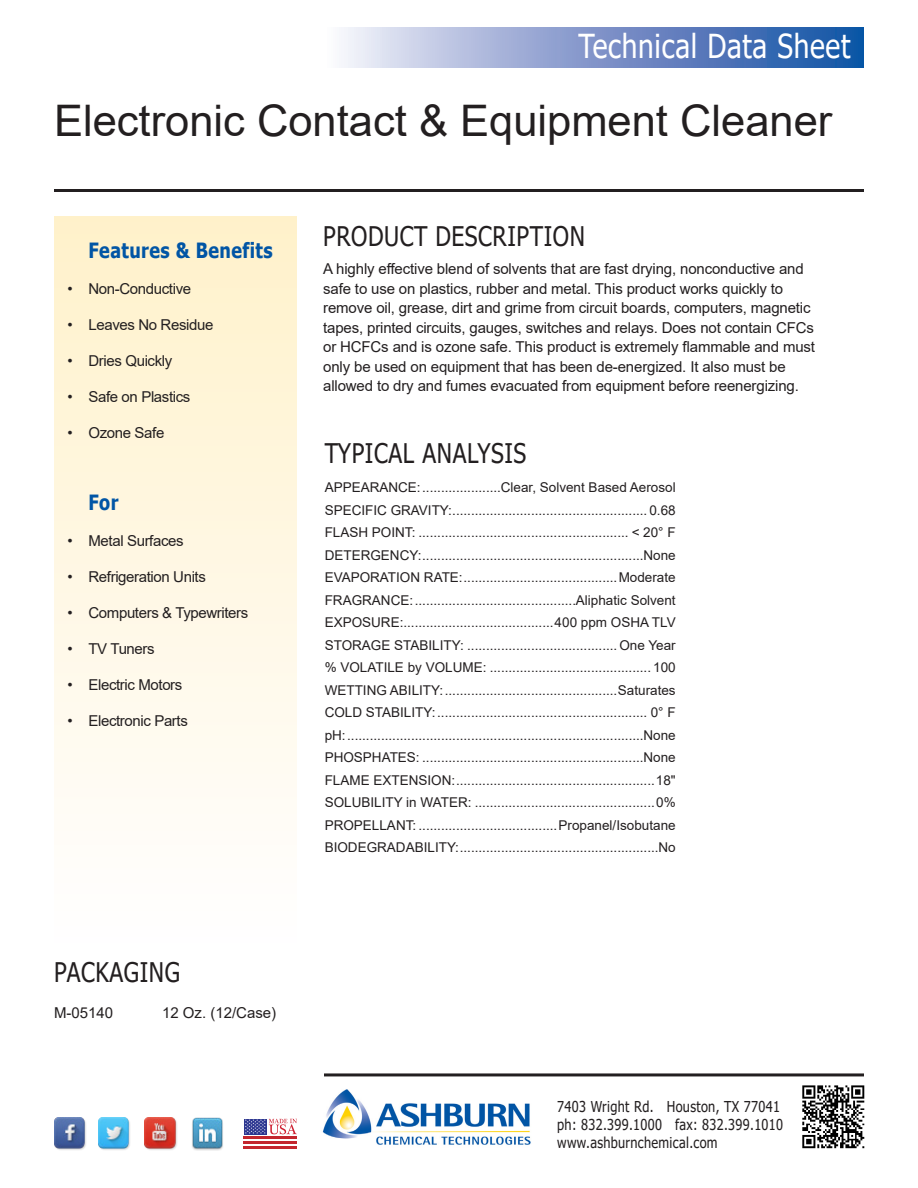
<style>
.page{position:relative;width:918px;height:1188px;background:#fff}
.page>*{position:absolute;margin:0;border:0;box-sizing:border-box;transform-origin:0 0}
.t1{font:43.5px "Arial";color:#231f20}
.t2{font:33px "Tahoma";letter-spacing:.025em;color:#fff;scale:.85 1}
.t3{font:27px "Tahoma";letter-spacing:.025em;color:#231f20;scale:.85 1}
.t4{font:700 21px "Tahoma";letter-spacing:.025em;color:#0155a5;scale:.85 1}
.t5{font:15px "Arial";letter-spacing:-.01em;color:#231f20}
.t6{font:15px "Tahoma";letter-spacing:.025em;color:#231f20;scale:.85 1}
.t7{font:13.5px "Arial";color:#231f20}
</style>
<div class="page">
<div style="left:54px;top:216px;width:243px;height:732px;background:linear-gradient(to bottom,#fff1ca,#fffeff)"></div>
<div style="left:324px;top:27px;width:540px;height:41px;background:linear-gradient(to right,#f7eff9,#0f49a1)"></div>
<img style="left:802px;top:1085px;width:63px;height:64px">
<hr style="left:54px;top:189px;width:810px;height:3px;background:#231f20">
<hr style="left:324px;top:1073px;width:540px;height:3px;background:#231f20">
<img style="left:54px;top:1118px;width:32px;height:32px">
<img style="left:98px;top:1118px;width:32px;height:32px">
<img style="left:145px;top:1118px;width:32px;height:32px">
<img style="left:192px;top:1118px;width:31px;height:32px">
<hr style="left:244px;top:1137px;width:53px;height:2px;background:#c3262e">
<hr style="left:244px;top:1141px;width:53px;height:3px;background:#c3262e">
<hr style="left:244px;top:1146px;width:53px;height:2px;background:#c3262e">
<div style="left:244px;top:1119px;width:23px;height:15px;background:#2c3690"></div>
<svg style="left:245px;top:1119px;width:52px;height:15px"></svg>
<img style="left:322px;top:1089px;width:209px;height:56px">
<p class="t2" style="left:579px;top:24px;width:321px">Technical Data Sheet</p>
<p class="t1" style="left:54px;top:91px;width:780px">Electronic Contact &amp; Equipment Cleaner</p>
<p class="t4" style="left:89px;top:236px;width:218px">Features &amp; Benefits</p>
<p class="t5" style="left:68px;top:279px;width:125px">• Non-Conductive</p>
<p class="t5" style="left:68px;top:315px;width:147px">• Leaves No Residue</p>
<p class="t5" style="left:68px;top:351px;width:106px">• Dries Quickly</p>
<p class="t5" style="left:68px;top:387px;width:124px">• Safe on Plastics</p>
<p class="t5" style="left:68px;top:423px;width:98px">• Ozone Safe</p>
<p class="t4" style="left:88px;top:488px;width:37px">For</p>
<p class="t5" style="left:68px;top:531px;width:118px">• Metal Surfaces</p>
<p class="t5" style="left:68px;top:567px;width:140px">• Refrigeration Units</p>
<p class="t5" style="left:68px;top:603px;width:182px">• Computers &amp; Typewriters</p>
<p class="t5" style="left:68px;top:639px;width:89px">• TV Tuners</p>
<p class="t5" style="left:68px;top:675px;width:116px">• Electric Motors</p>
<p class="t5" style="left:68px;top:711px;width:122px">• Electronic Parts</p>
<p class="t3" style="left:54px;top:954px;width:150px">PACKAGING</p>
<p class="t5" style="left:54px;top:1002px;width:61px">M-05140</p>
<p class="t5" style="left:162px;top:1002px;width:116px">12 Oz. (12/Case)</p>
<p class="t3" style="left:323px;top:218px;width:310px">PRODUCT DESCRIPTION</p>
<p class="t5" style="left:323px;top:259px;width:482px">A highly effective blend of solvents that are fast drying, nonconductive and</p>
<p class="t5" style="left:323px;top:278px;width:462px">safe to use on plastics, rubber and metal. This product works quickly to</p>
<p class="t5" style="left:323px;top:298px;width:489px">remove oil, grease, dirt and grime from circuit boards, computers, magnetic</p>
<p class="t5" style="left:323px;top:317px;width:492px">tapes, printed circuits, gauges, switches and relays. Does not contain CFCs</p>
<p class="t5" style="left:323px;top:337px;width:493px">or HCFCs and is ozone safe. This product is extremely flammable and must</p>
<p class="t5" style="left:323px;top:356px;width:464px">only be used on equipment that has been de-energized. It also must be</p>
<p class="t5" style="left:323px;top:376px;width:477px">allowed to dry and fumes evacuated from equipment before reenergizing.</p>
<p class="t3" style="left:325px;top:435px;width:239px">TYPICAL ANALYSIS</p>
<p class="t7" style="left:325px;top:478px;width:352px">APPEARANCE:.....................Clear, Solvent Based Aerosol</p>
<p class="t7" style="left:325px;top:501px;width:352px">SPECIFIC GRAVITY:.................................................... 0.68</p>
<p class="t7" style="left:325px;top:523px;width:353px">FLASH POINT: ........................................................ &lt; 20° F</p>
<p class="t7" style="left:325px;top:546px;width:352px">DETERGENCY:...........................................................None</p>
<p class="t7" style="left:325px;top:568px;width:352px">EVAPORATION RATE:.........................................Moderate</p>
<p class="t7" style="left:325px;top:591px;width:352px">FRAGRANCE:...........................................Aliphatic Solvent</p>
<p class="t7" style="left:325px;top:613px;width:353px">EXPOSURE:........................................400 ppm OSHA TLV</p>
<p class="t7" style="left:325px;top:636px;width:352px">STORAGE STABILITY: ........................................One Year</p>
<p class="t7" style="left:325px;top:658px;width:352px">% VOLATILE by VOLUME: ........................................... 100</p>
<p class="t7" style="left:325px;top:681px;width:352px">WETTING ABILITY:..............................................Saturates</p>
<p class="t7" style="left:325px;top:703px;width:353px">COLD STABILITY:........................................................ 0° F</p>
<p class="t7" style="left:325px;top:726px;width:352px">pH:...............................................................................None</p>
<p class="t7" style="left:325px;top:748px;width:352px">PHOSPHATES: ...........................................................None</p>
<p class="t7" style="left:325px;top:771px;width:352px">FLAME EXTENSION:.....................................................18"</p>
<p class="t7" style="left:325px;top:793px;width:352px">SOLUBILITY in WATER: ................................................0%</p>
<p class="t7" style="left:325px;top:816px;width:352px">PROPELLANT: .....................................Propanel/Isobutane</p>
<p class="t7" style="left:325px;top:838px;width:352px">BIODEGRADABILITY:.....................................................No</p>
<p class="t6" style="left:557px;top:1096px;width:264px">7403 Wright Rd. Houston, TX 77041</p>
<p class="t6" style="left:557px;top:1114px;width:267px">ph: 832.399.1000 fax: 832.399.1010</p>
<p class="t6" style="left:557px;top:1132px;width:190px">www.ashburnchemical.com</p>
</div>
